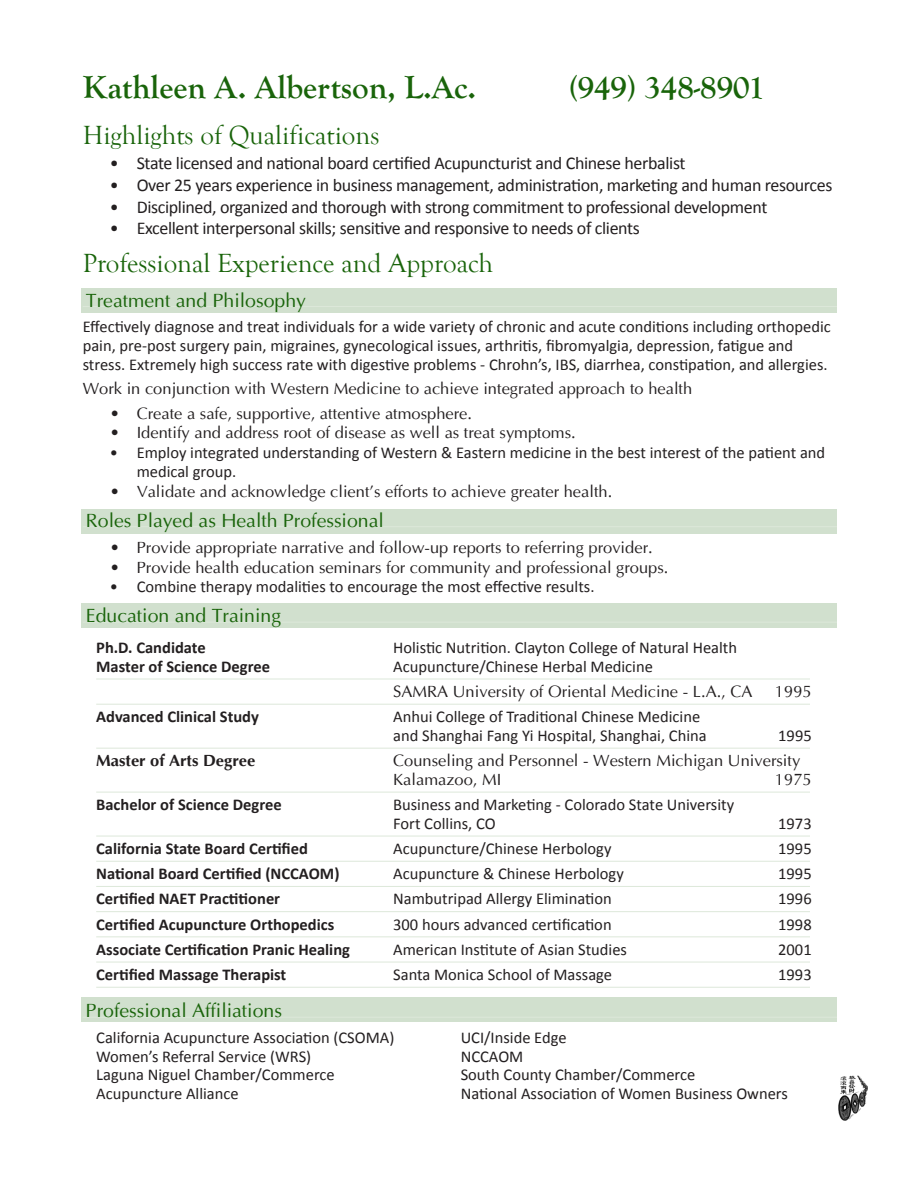
<style>
.page{position:relative;width:918px;height:1188px;background:#fff}
.page>*{position:absolute;margin:0;border:0;box-sizing:border-box;transform-origin:0 0}
.t1{font:700 33px "Goudy Old Style T";color:#19640a}
.t2{font:27px "Goudy Old Style T";color:#19640a}
.t3{font:19.5px "Ottawa Plain";color:#19640a}
.t4{font:18px "Calibri";letter-spacing:-.02em;color:#231f20}
.t5{font:16.5px/18.8px "Calibri";color:#231f20}
.t6{font:16.5px/18.8px "Ottawa Plain";color:#231f20}
.t7{font:700 16.5px "Calibri";color:#231f20}
.t8{font:700 16.5px "Ottawa";color:#231f20}
</style>
<div class="page">
<img style="left:838px;top:1075px;width:30px;height:46px">
<div style="left:81px;top:288px;width:756px;height:25px;background:#d1e0ce"></div>
<div style="left:81px;top:509px;width:756px;height:25px;background:#d1e0ce"></div>
<div style="left:81px;top:603px;width:756px;height:25px;background:#d1e0ce"></div>
<div style="left:81px;top:997px;width:756px;height:25px;background:#d1e0ce"></div>
<hr style="left:83px;top:306px;width:754px;height:1px;background:#dde8da">
<hr style="left:83px;top:526px;width:754px;height:1px;background:#dde8da">
<hr style="left:83px;top:622px;width:754px;height:1px;background:#dde8da">
<hr style="left:96px;top:679px;width:714px;height:1px;background:#dde8da">
<hr style="left:96px;top:704px;width:714px;height:1px;background:#dde8da">
<hr style="left:96px;top:748px;width:714px;height:1px;background:#dde8da">
<hr style="left:96px;top:792px;width:714px;height:1px;background:#dde8da">
<hr style="left:96px;top:836px;width:714px;height:1px;background:#dde8da">
<hr style="left:96px;top:861px;width:714px;height:1px;background:#dde8da">
<hr style="left:96px;top:886px;width:714px;height:1px;background:#dde8da">
<hr style="left:96px;top:911px;width:714px;height:1px;background:#dde8da">
<hr style="left:96px;top:936px;width:714px;height:1px;background:#dde8da">
<hr style="left:96px;top:962px;width:714px;height:1px;background:#dde8da">
<hr style="left:96px;top:987px;width:714px;height:1px;background:#dde8da">
<hr style="left:83px;top:1017px;width:754px;height:1px;background:#dde8da">
<h1 class="t1" style="left:83px;top:69px;width:395px">Kathleen A. Albertson, L.Ac.</h1>
<h1 class="t1" style="left:569px;top:69px;width:197px">(949) 348-8901</h1>
<h2 class="t2" style="left:83px;top:120px;width:298px">Highlights of Qualifications</h2>
<p class="t4" style="left:110px;top:152px;width:577px">• State licensed and national board certified Acupuncturist and Chinese herbalist</p>
<p class="t4" style="left:110px;top:174px;width:724px">• Over 25 years experience in business management, administration, marketing and human resources</p>
<p class="t4" style="left:110px;top:195px;width:659px">• Disciplined, organized and thorough with strong commitment to professional development</p>
<p class="t4" style="left:110px;top:217px;width:532px">• Excellent interpersonal skills; sensitive and responsive to needs of clients</p>
<h2 class="t2" style="left:83px;top:248px;width:412px">Professional Experience and Approach</h2>
<p class="t3" style="left:86px;top:288px;width:222px">Treatment and Philosophy</p>
<p class="t5" style="left:83px;top:317px;width:750px">Effectively diagnose and treat individuals for a wide variety of chronic and acute conditions including orthopedic pain, pre-post surgery pain, migraines, gynecological issues, arthritis, fibromyalgia, depression, fatigue and stress. Extremely high success rate with digestive problems - Chrohn’s, IBS, diarrhea, constipation, and allergies.</p>
<p class="t6" style="left:83px;top:379px;width:611px">Work in conjunction with Western Medicine to achieve integrated approach to health</p>
<p class="t6" style="left:110px;top:404px;width:364px">• Create a safe, supportive, attentive atmosphere.</p>
<p class="t6" style="left:110px;top:423px;width:467px">• Identify and address root of disease as well as treat symptoms.</p>
<p class="t5" style="left:137px;top:442px;width:690px;line-height:19.5px;text-indent:-27px">• Employ integrated understanding of Western &amp; Eastern medicine in the best interest of the patient and medical group.</p>
<p class="t6" style="left:110px;top:482px;width:504px">• Validate and acknowledge client’s efforts to achieve greater health.</p>
<p class="t3" style="left:86px;top:509px;width:299px">Roles Played as Health Professional</p>
<p class="t6" style="left:110px;top:538px;width:544px">• Provide appropriate narrative and follow-up reports to referring provider.</p>
<p class="t6" style="left:110px;top:558px;width:560px">• Provide health education seminars for community and professional groups.</p>
<p class="t5" style="left:110px;top:577px;width:486px">• Combine therapy modalities to encourage the most effective results.</p>
<p class="t3" style="left:86px;top:604px;width:197px">Education and Training</p>
<p class="t7" style="left:96px;top:637px;width:111px">Ph.D. Candidate</p>
<p class="t5" style="left:393px;top:638px;width:345px">Holistic Nutrition. Clayton College of Natural Health</p>
<p class="t7" style="left:96px;top:656px;width:175px">Master of Science Degree</p>
<p class="t5" style="left:393px;top:657px;width:261px">Acupuncture/Chinese Herbal Medicine</p>
<p class="t6" style="left:393px;top:682px;width:361px">SAMRA University of Oriental Medicine - L.A., CA</p>
<p class="t6" style="left:775px;top:682px;width:38px">1995</p>
<p class="t7" style="left:96px;top:706px;width:164px">Advanced Clinical Study</p>
<p class="t5" style="left:393px;top:707px;width:315px">Anhui College of Traditional Chinese Medicine and Shanghai Fang Yi Hospital, Shanghai, China</p>
<p class="t5" style="left:778px;top:726px;width:35px">1995</p>
<p class="t8" style="left:96px;top:750px;width:161px">Master of Arts Degree</p>
<p class="t6" style="left:393px;top:751px;width:409px">Counseling and Personnel - Western Michigan University<br>Kalamazoo, MI</p>
<p class="t6" style="left:775px;top:770px;width:38px">1975</p>
<p class="t7" style="left:96px;top:794px;width:187px">Bachelor of Science Degree</p>
<p class="t5" style="left:393px;top:795px;width:342px">Business and Marketing - Colorado State University<br>Fort Collins, CO</p>
<p class="t5" style="left:778px;top:814px;width:35px">1973</p>
<p class="t7" style="left:96px;top:838px;width:213px">California State Board Certified</p>
<p class="t5" style="left:393px;top:839px;width:220px">Acupuncture/Chinese Herbology</p>
<p class="t5" style="left:778px;top:839px;width:35px">1995</p>
<p class="t7" style="left:96px;top:863px;width:245px">National Board Certified (NCCAOM)</p>
<p class="t5" style="left:393px;top:864px;width:232px">Acupuncture &amp; Chinese Herbology</p>
<p class="t5" style="left:778px;top:864px;width:35px">1995</p>
<p class="t7" style="left:96px;top:888px;width:185px">Certified NAET Practitioner</p>
<p class="t5" style="left:393px;top:890px;width:220px">Nambutripad Allergy Elimination</p>
<p class="t5" style="left:778px;top:890px;width:35px">1996</p>
<p class="t7" style="left:96px;top:914px;width:240px">Certified Acupuncture Orthopedics</p>
<p class="t5" style="left:393px;top:915px;width:220px">300 hours advanced certification</p>
<p class="t5" style="left:778px;top:915px;width:35px">1998</p>
<p class="t7" style="left:96px;top:939px;width:255px">Associate Certification Pranic Healing</p>
<p class="t5" style="left:393px;top:940px;width:235px">American Institute of Asian Studies</p>
<p class="t5" style="left:778px;top:940px;width:35px">2001</p>
<p class="t7" style="left:96px;top:964px;width:192px">Certified Massage Therapist</p>
<p class="t5" style="left:393px;top:965px;width:220px">Santa Monica School of Massage</p>
<p class="t5" style="left:778px;top:965px;width:35px">1993</p>
<p class="t3" style="left:86px;top:999px;width:198px">Professional Affiliations</p>
<p class="t5" style="left:96px;top:1028px;width:300px">California Acupuncture Association (CSOMA)</p>
<p class="t5" style="left:461px;top:1028px;width:107px">UCI/Inside Edge</p>
<p class="t5" style="left:96px;top:1047px;width:217px">Women’s Referral Service (WRS)</p>
<p class="t5" style="left:461px;top:1047px;width:64px">NCCAOM</p>
<p class="t5" style="left:96px;top:1066px;width:240px">Laguna Niguel Chamber/Commerce</p>
<p class="t5" style="left:461px;top:1066px;width:236px">South County Chamber/Commerce</p>
<p class="t5" style="left:96px;top:1085px;width:144px">Acupuncture Alliance</p>
<p class="t5" style="left:461px;top:1085px;width:329px">National Association of Women Business Owners</p>
</div>
